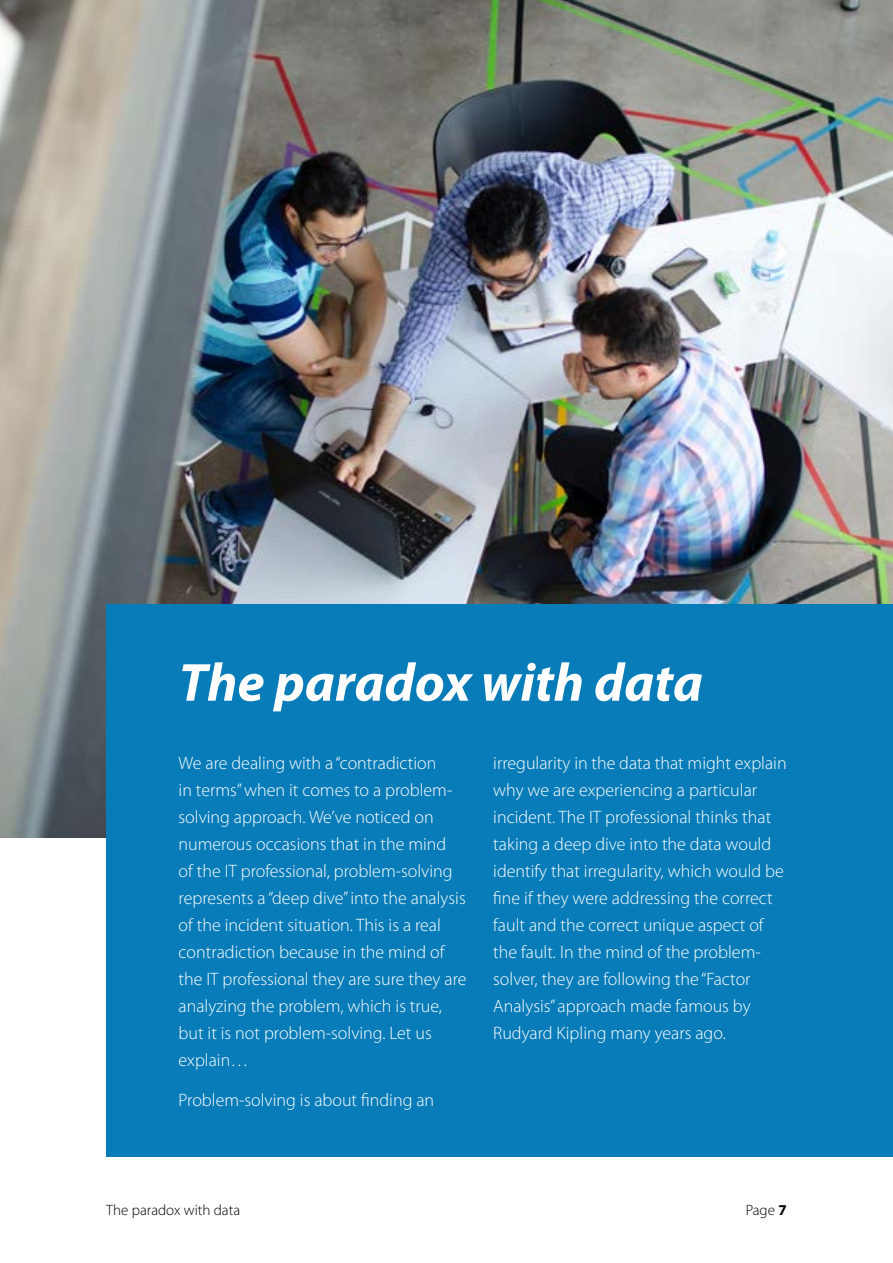
<style>
.page{position:relative;width:893px;height:1263px;background:#fff}
.page>*{position:absolute;margin:0;border:0;box-sizing:border-box;transform-origin:0 0}
.t1{font:italic 700 54px "Myriad Pro";color:#fff}
.t2{font:300 18px/27px "Myriad Pro";color:#fff}
.t3{font:300 15px "Myriad Pro";color:#000}
.s1{font-weight:700}
</style>
<div class="page">
<img style="left:0;top:0;width:893px;height:838px">
<div style="left:106px;top:604px;width:787px;height:553px;background:#077cb8"></div>
<h1 class="t1" style="left:179px;top:647px;width:526px">The paradox with data</h1>
<p class="t2" style="left:179px;top:749px;width:289px">We are dealing with a “contradiction<br>in terms” when it comes to a problem&shy;solving approach. We’ve noticed on numerous occasions that in the mind<br>of the IT professional, problem-solving represents a “deep dive” into the analysis of the incident situation. This is a real contradiction because in the mind of the IT professional they are sure they are analyzing the problem, which is true, but it is not problem-solving. Let us explain…</p>
<p class="t2" style="left:179px;top:1086px;width:257px">Problem-solving is about finding an</p>
<p class="t2" style="left:493px;top:749px;width:295px">irregularity in the data that might explain why we are experiencing a particular incident. The IT professional thinks that taking a deep dive into the data would identify that irregularity, which would be fine if they were addressing the correct fault and the correct unique aspect of the fault. In the mind of the problem&shy;solver, they are following the “Factor Analysis” approach made famous by Rudyard Kipling many years ago.</p>
<p class="t3" style="left:106px;top:1201px;width:135px">The paradox with data</p>
<p class="t3" style="left:746px;top:1201px;width:42px">Page <span class="s1">7</span></p>
</div>
